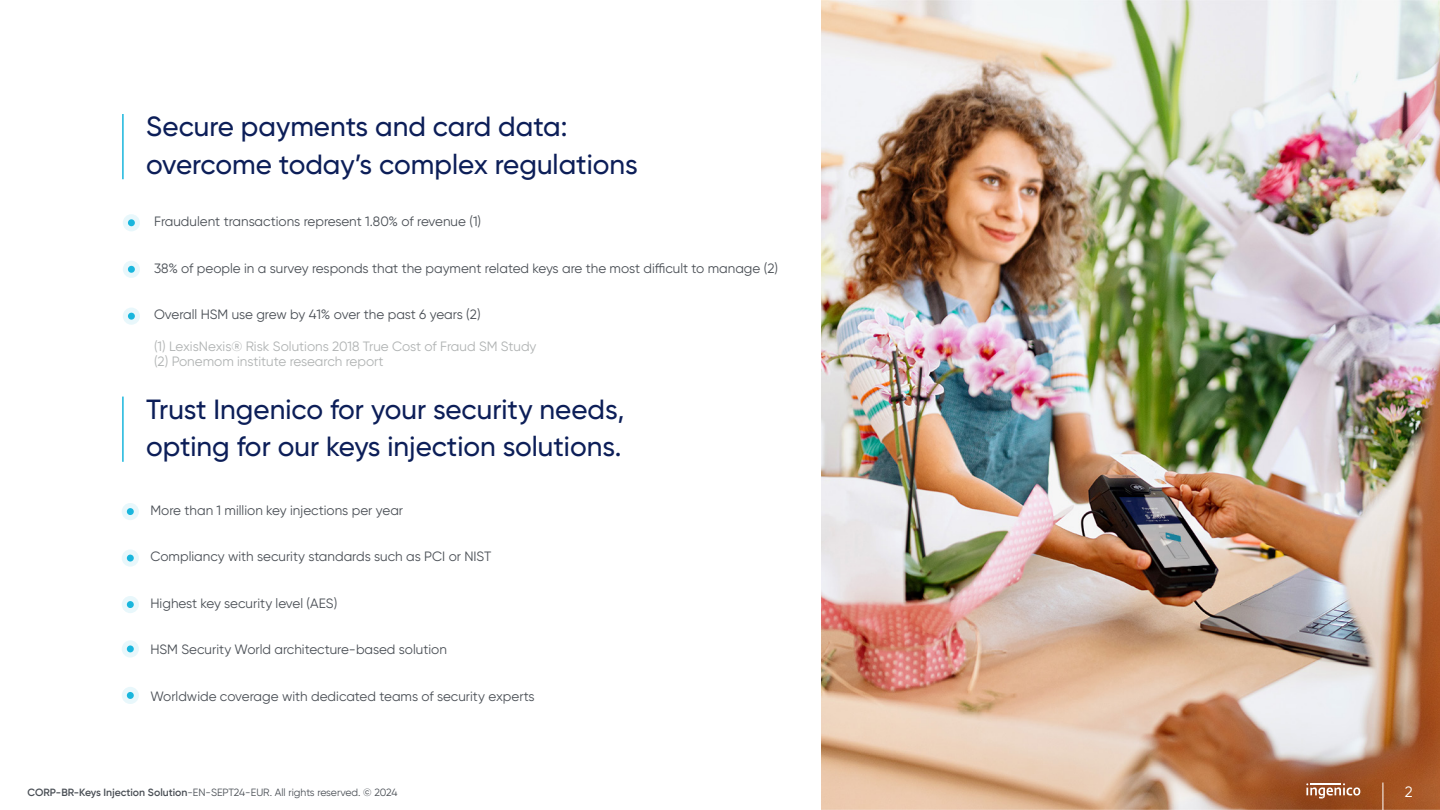
<style>
.page{position:relative;width:1440px;height:810px;background:#fff}
.page>*{position:absolute;margin:0;border:0;box-sizing:border-box;transform-origin:0 0}
.t1{font:500 27.75px/37.5px "Gilroy";color:#0c1e58}
.t2{font:15px "Gilroy";color:#fff}
.t3{font:13.5px "Gilroy";color:#4a4f55}
.t4{font:13.5px/15.8px "Gilroy";color:#b0b3b3}
.t5{font:10.5px "Gilroy";color:#4a4f55}
.s1{font-weight:600}
</style>
<div class="page">
<hr style="left:122px;top:114px;width:2px;height:65px;background:#19b6dd">
<hr style="left:122px;top:397px;width:2px;height:65px;background:#19b6dd">
<svg style="left:123px;top:214px;width:17px;height:17px"></svg>
<svg style="left:123px;top:261px;width:17px;height:17px"></svg>
<svg style="left:123px;top:308px;width:17px;height:17px"></svg>
<svg style="left:122px;top:503px;width:17px;height:17px"></svg>
<svg style="left:122px;top:549px;width:17px;height:18px"></svg>
<svg style="left:122px;top:687px;width:17px;height:17px"></svg>
<svg style="left:122px;top:596px;width:17px;height:17px"></svg>
<svg style="left:122px;top:640px;width:17px;height:18px"></svg>
<img style="left:822px;top:0;width:618px;height:810px">
<svg style="left:1306px;top:783px;width:54px;height:16px"></svg>
<svg style="left:1383px;top:783px;width:1px;height:27px"></svg>
<h1 class="t1" style="left:146px;top:108px;width:493px">Secure payments and card data: overcome today’s complex regulations</h1>
<p class="t3" style="left:154px;top:213px;width:329px">Fraudulent transactions represent 1.80% of revenue (1)</p>
<p class="t3" style="left:154px;top:260px;width:626px">38% of people in a survey responds that the payment related keys are the most difficult to manage (2)</p>
<p class="t3" style="left:154px;top:306px;width:328px">Overall HSM use grew by 41% over the past 6 years (2)</p>
<p class="t4" style="left:154px;top:338px;width:384px">(1) LexisNexis® Risk Solutions 2018 True Cost of Fraud SM Study (2) Ponemom institute research report</p>
<h1 class="t1" style="left:146px;top:390px;width:480px">Trust Ingenico for your security needs, opting for our keys injection solutions.</h1>
<p class="t3" style="left:150px;top:502px;width:254px">More than 1 million key injections per year</p>
<p class="t3" style="left:150px;top:548px;width:342px">Compliancy with security standards such as PCI or NIST</p>
<p class="t3" style="left:150px;top:595px;width:188px">Highest key security level (AES)</p>
<p class="t3" style="left:150px;top:641px;width:298px">HSM Security World architecture-based solution</p>
<p class="t3" style="left:150px;top:688px;width:386px">Worldwide coverage with dedicated teams of security experts</p>
<p class="t5" style="left:27px;top:786px;width:372px"><span class="s1">CORP-BR-Keys Injection Solution</span>-EN-SEPT24-EUR. All rights reserved. © 2024</p>
<p class="t2" style="left:1405px;top:783px;width:9px">2</p>
</div>
